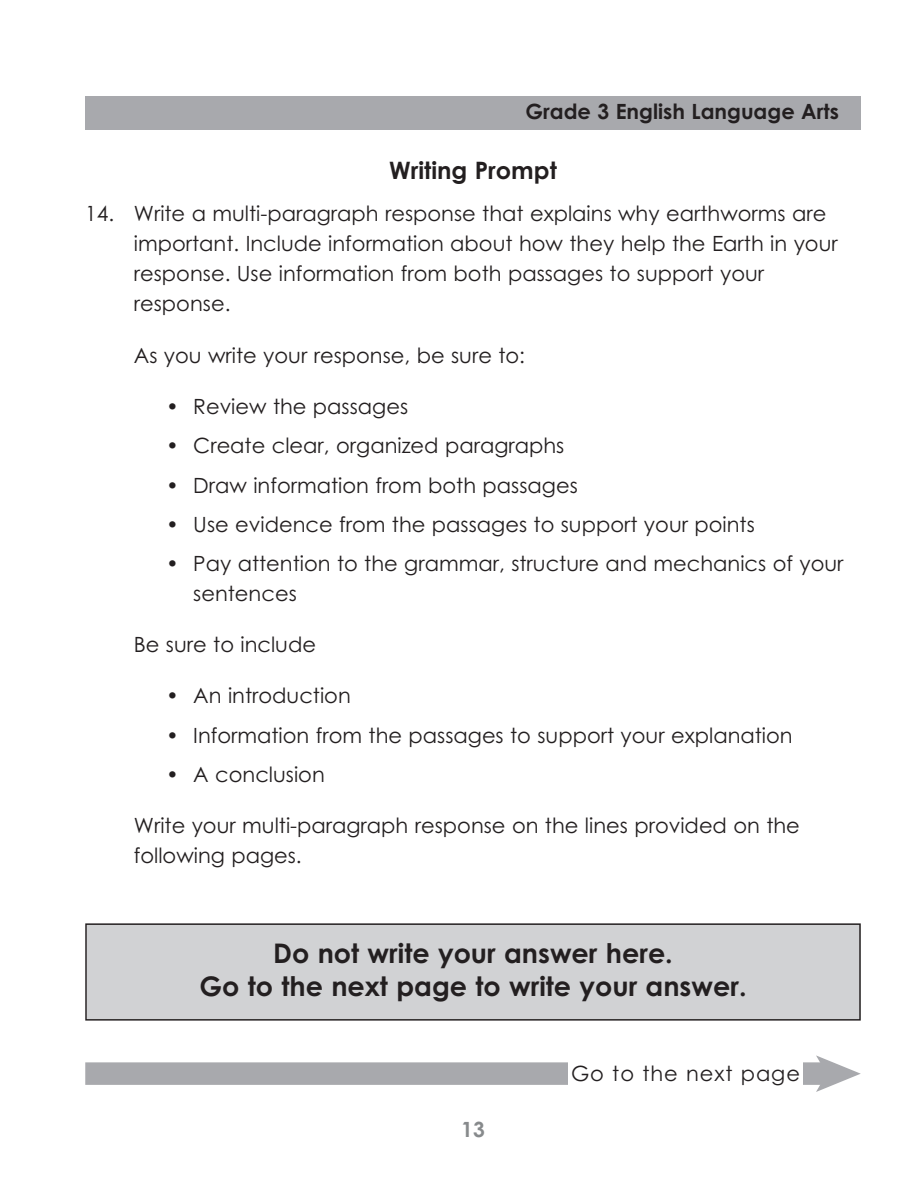
<style>
.page{position:relative;width:918px;height:1188px;background:#fff}
.page>*{position:absolute;margin:0;border:0;box-sizing:border-box;transform-origin:0 0}
.t1{font:700 27px/32.4px "Century Gothic";color:#231f20;text-align:center}
.t2{font:700 24px "Century Gothic";color:#231f20}
.t3{font:21px/30px "Century Gothic";color:#231f20}
.t4{font:700 21px "Century Gothic";color:#231f20}
.t5{font:21px "Century Gothic";letter-spacing:.045em;color:#231f20}
.t6{font:700 21px "Century Gothic";color:#878a8c}
</style>
<div class="page">
<div style="left:85px;top:96px;width:776px;height:34px;background:#a8a9ad"></div>
<div style="left:85px;top:1062px;width:745px;height:23px;background:#a8a9ad"></div>
<div style="left:568px;top:1060px;width:235px;height:31px;background:#fff"></div>
<svg style="left:816px;top:1055px;width:45px;height:37px"></svg>
<div style="left:87px;top:925px;width:772px;height:94px;background:#d1d2d4"></div>
<div style="left:85px;top:923px;width:776px;height:98px;border:2px solid #231f20"></div>
<p class="t4" style="left:526px;top:103px;width:315px">Grade 3 English Language Arts</p>
<p class="t2" style="left:389px;top:161px;width:169px">Writing Prompt</p>
<p class="t3" style="left:134px;top:200px;width:705px;text-indent:-49px">14. Write a multi-paragraph response that explains why earthworms are important. Include information about how they help the Earth in your response. Use information from both passages to support your response.</p>
<p class="t3" style="left:134px;top:342px;width:393px">As you write your response, be sure to:</p>
<p class="t3" style="left:166px;top:394px;width:243px">• Review the passages</p>
<p class="t3" style="left:166px;top:433px;width:400px">• Create clear, organized paragraphs</p>
<p class="t3" style="left:166px;top:472px;width:413px">• Draw information from both passages</p>
<p class="t3" style="left:166px;top:511px;width:590px">• Use evidence from the passages to support your points</p>
<p class="t3" style="left:193px;top:550px;width:652px;text-indent:-27px">• Pay attention to the grammar, structure and mechanics of your sentences</p>
<p class="t3" style="left:134px;top:631px;width:184px">Be sure to include</p>
<p class="t3" style="left:166px;top:683px;width:186px">• An introduction</p>
<p class="t3" style="left:166px;top:722px;width:628px">• Information from the passages to support your explanation</p>
<p class="t3" style="left:166px;top:761px;width:160px">• A conclusion</p>
<p class="t3" style="left:134px;top:812px;width:668px">Write your multi-paragraph response on the lines provided on the following pages.</p>
<p class="t1" style="left:199px;top:940px;width:549px">Do not write your answer here.<br>Go to the next page to write your answer.</p>
<p class="t6" style="left:461px;top:1121px;width:25px">13</p>
<p class="t5" style="left:571px;top:1066px;width:230px">Go to the next page</p>
</div>
